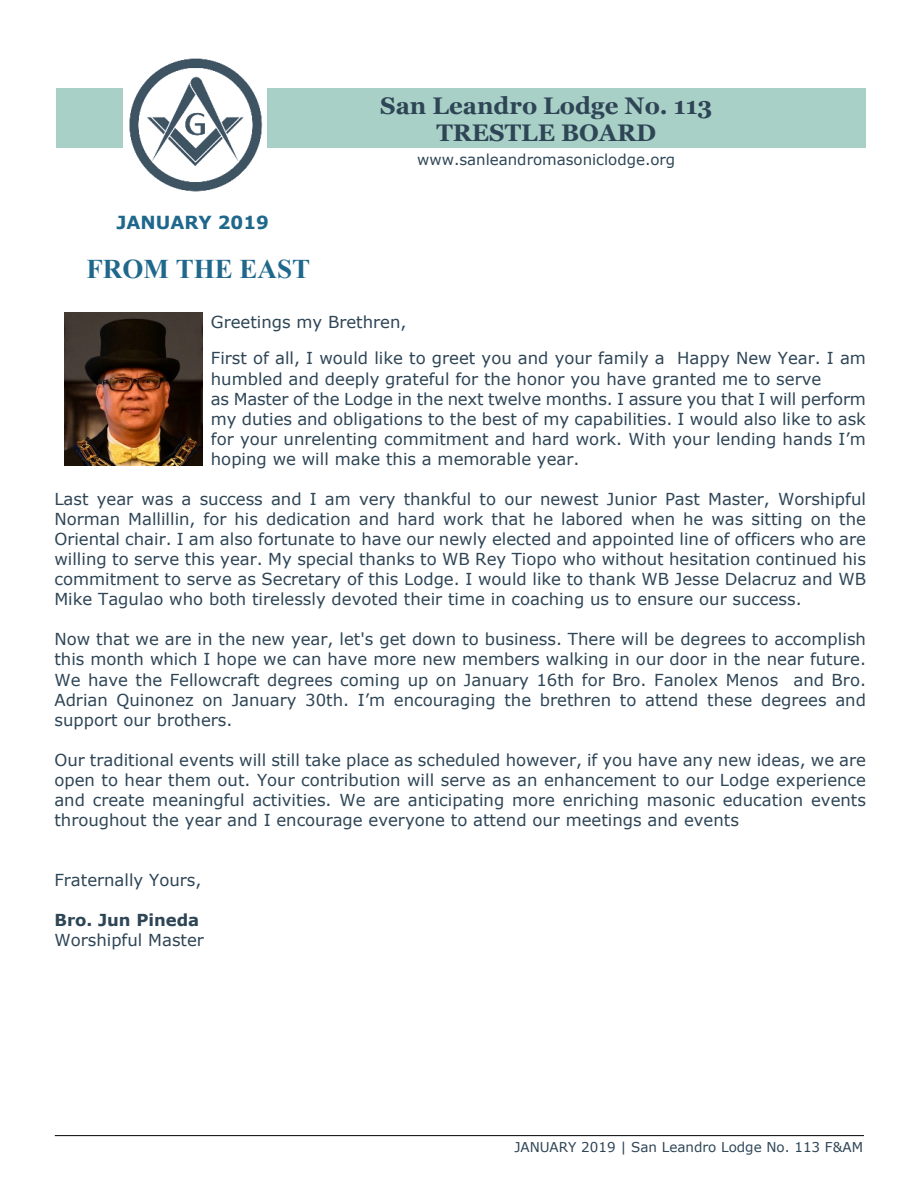
<style>
.page{position:relative;width:918px;height:1188px;background:#fff}
.page>*{position:absolute;margin:0;border:0;box-sizing:border-box;transform-origin:0 0}
.t1{font:700 27px "Times New Roman";color:#1f688c}
.t2{font:700 24px/27.3px "Georgia";color:#2e4556;text-align:center}
.t3{font:700 18px "Verdana";color:#1f688c}
.t4{font:16.5px/20.1px "Verdana";color:#2e4556;text-align:justify}
.t5{font:700 16.5px "Verdana";color:#2e4556}
.t6{font:15px "Verdana";color:#2e4556}
.t7{font:13.5px "Verdana";color:#2e4556}
</style>
<div class="page">
<hr style="left:55px;top:1135px;width:809px;height:1px;background:#000">
<div style="left:56px;top:88px;width:810px;height:60px;background:#a9d0c6"></div>
<img style="left:64px;top:312px;width:138px;height:153px">
<img style="left:123px;top:58px;width:143px;height:134px">
<p class="t3" style="left:117px;top:215px;width:154px">JANUARY 2019</p>
<h1 class="t1" style="left:87px;top:260px;width:225px">FROM THE EAST</h1>
<h2 class="t2" style="left:380px;top:94px;width:334px">San Leandro Lodge No. 113<br>TRESTLE BOARD</h2>
<p class="t6" style="left:417px;top:154px;width:260px">www.sanleandromasoniclodge.org</p>
<p class="t4" style="left:211px;top:313px;width:197px">Greetings my Brethren,</p>
<p class="t4" style="left:211px;top:350px;width:657px;text-align:left">First of all, I would like to greet you and your family a Happy New Year. I am humbled and deeply grateful for the honor you have granted me to serve<br>as Master of the Lodge in the next twelve months. I assure you that I will perform my duties and obligations to the best of my capabilities. I would also like to ask for your unrelenting commitment and hard work. With your lending hands I’m hoping we will make this a memorable year.</p>
<p class="t4" style="left:54px;top:490px;width:813px">Last year was a success and I am very thankful to our newest Junior Past Master, Worshipful Norman Mallillin, for his dedication and hard work that he labored when he was sitting on the Oriental chair. I am also fortunate to have our newly elected and appointed line of officers who are willing to serve this year. My special thanks to WB Rey Tiopo who without hesitation continued his commitment to serve as Secretary of this Lodge. I would like to thank WB Jesse Delacruz and WB Mike Tagulao who both tirelessly devoted their time in coaching us to ensure our success.</p>
<p class="t4" style="left:54px;top:631px;width:813px">Now that we are in the new year, let's get down to business. There will be degrees to accomplish this month which I hope we can have more new members walking in our door in the near future.<br>We have the Fellowcraft degrees coming up on January 16th for Bro. Fanolex Menos and Bro.<br>Adrian Quinonez on January 30th. I’m encouraging the brethren to attend these degrees and support our brothers.</p>
<p class="t4" style="left:54px;top:751px;width:813px">Our traditional events will still take place as scheduled however, if you have any new ideas, we are open to hear them out. Your contribution will serve as an enhancement to our Lodge experience and create meaningful activities. We are anticipating more enriching masonic education events throughout the year and I encourage everyone to attend our meetings and events</p>
<p class="t4" style="left:54px;top:871px;width:149px">Fraternally Yours,</p>
<p class="t5" style="left:54px;top:914px;width:146px">Bro. Jun Pineda</p>
<p class="t4" style="left:54px;top:932px;width:151px">Worshipful Master</p>
<p class="t7" style="left:514px;top:1141px;width:350px">JANUARY 2019 | San Leandro Lodge No. 113 F&amp;AM</p>
</div>
